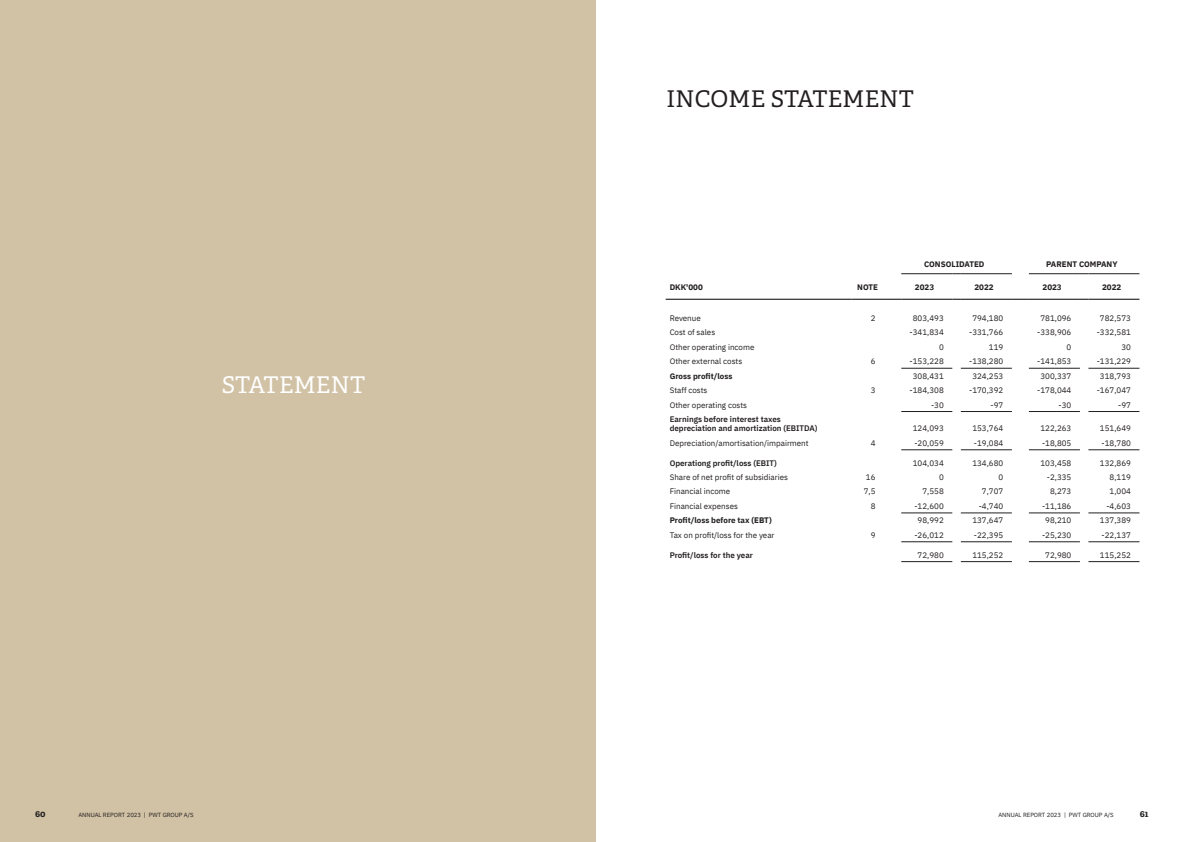
<style>
.page{position:relative;width:1191px;height:842px;background:#fff}
.page>*{position:absolute;margin:0;border:0;box-sizing:border-box;transform-origin:0 0}
.t1{font:23px "Adelle";letter-spacing:.01em;color:#231f20}
.t2{font:23px "Adelle";letter-spacing:.01em;color:#fff}
.t3{font:700 9px "Adelle";color:#231f20}
.t4{font:8px "IBM Plex Sans";color:#231f20}
.t5{font:600 8px/9.6px "IBM Plex Sans";color:#231f20}
.t6{font:700 8px "IBM Plex Sans";color:#231f20}
.t7{font:6px "IBM Plex Sans";color:#231f20}
</style>
<div class="page">
<div style="left:0;top:0;width:595px;height:842px;background:#d1c2a5"></div>
<svg style="left:901px;top:367px;width:238px;height:175px"></svg>
<svg style="left:901px;top:397px;width:238px;height:87px"></svg>
<hr style="left:901px;top:273px;width:51px;height:1px;background:#231f20">
<hr style="left:960px;top:273px;width:51px;height:1px;background:#231f20">
<hr style="left:1029px;top:273px;width:51px;height:1px;background:#231f20">
<hr style="left:1088px;top:273px;width:51px;height:1px;background:#231f20">
<hr style="left:665px;top:299px;width:186px;height:1px;background:#010101">
<hr style="left:851px;top:299px;width:33px;height:1px;background:#010101">
<svg style="left:884px;top:299px;width:17px;height:1px"></svg>
<hr style="left:901px;top:299px;width:51px;height:1px;background:#010101">
<hr style="left:960px;top:299px;width:51px;height:1px;background:#010101">
<svg style="left:1011px;top:299px;width:18px;height:1px"></svg>
<hr style="left:1029px;top:299px;width:51px;height:1px;background:#010101">
<hr style="left:1088px;top:299px;width:51px;height:1px;background:#010101">
<hr style="left:901px;top:368px;width:51px;height:1px;background:#231f20">
<hr style="left:960px;top:368px;width:51px;height:1px;background:#231f20">
<hr style="left:1029px;top:368px;width:51px;height:1px;background:#231f20">
<hr style="left:1088px;top:368px;width:51px;height:1px;background:#231f20">
<hr style="left:901px;top:449px;width:51px;height:1px;background:#231f20">
<hr style="left:960px;top:449px;width:51px;height:1px;background:#231f20">
<hr style="left:1029px;top:449px;width:51px;height:1px;background:#231f20">
<hr style="left:1088px;top:449px;width:51px;height:1px;background:#231f20">
<hr style="left:901px;top:513px;width:51px;height:1px;background:#231f20">
<hr style="left:960px;top:513px;width:51px;height:1px;background:#231f20">
<hr style="left:1029px;top:513px;width:51px;height:1px;background:#231f20">
<hr style="left:1088px;top:513px;width:51px;height:1px;background:#231f20">
<hr style="left:901px;top:541px;width:51px;height:1px;background:#231f20">
<hr style="left:960px;top:541px;width:51px;height:1px;background:#231f20">
<hr style="left:1029px;top:541px;width:51px;height:1px;background:#231f20">
<hr style="left:1088px;top:541px;width:51px;height:1px;background:#231f20">
<hr style="left:901px;top:411px;width:51px;height:1px;background:#231f20">
<hr style="left:960px;top:411px;width:51px;height:1px;background:#231f20">
<hr style="left:1029px;top:411px;width:51px;height:1px;background:#231f20">
<hr style="left:1088px;top:411px;width:51px;height:1px;background:#231f20">
<hr style="left:901px;top:561px;width:51px;height:1px;background:#231f20">
<hr style="left:960px;top:561px;width:51px;height:1px;background:#231f20">
<hr style="left:1029px;top:561px;width:51px;height:1px;background:#231f20">
<hr style="left:1088px;top:561px;width:51px;height:1px;background:#231f20">
<h1 class="t2" style="left:222px;top:371px;width:145px">STATEMENT</h1>
<h1 class="t1" style="left:666px;top:85px;width:249px">INCOME STATEMENT</h1>
<p class="t6" style="left:924px;top:258px;width:62px">CONSOLIDATED</p>
<p class="t6" style="left:1046px;top:258px;width:73px">PARENT COMPANY</p>
<p class="t6" style="left:669px;top:280px;width:35px">DKK'000</p>
<p class="t6" style="left:857px;top:280px;width:22px">NOTE</p>
<p class="t6" style="left:915px;top:280px;width:21px">2023</p>
<p class="t6" style="left:974px;top:280px;width:21px">2022</p>
<p class="t6" style="left:1042px;top:280px;width:21px">2023</p>
<p class="t6" style="left:1102px;top:280px;width:21px">2022</p>
<p class="t4" style="left:669px;top:312px;width:33px">Revenue</p>
<p class="t4" style="left:870px;top:312px;width:6px">2</p>
<p class="t4" style="left:912px;top:312px;width:32px">803,493</p>
<p class="t4" style="left:972px;top:312px;width:32px">794,180</p>
<p class="t4" style="left:1040px;top:312px;width:32px">781,096</p>
<p class="t4" style="left:1100px;top:312px;width:32px">782,573</p>
<p class="t4" style="left:669px;top:326px;width:47px">Cost of sales</p>
<p class="t4" style="left:909px;top:326px;width:36px">-341,834</p>
<p class="t4" style="left:969px;top:326px;width:36px">-331,766</p>
<p class="t4" style="left:1037px;top:326px;width:36px">-338,906</p>
<p class="t4" style="left:1096px;top:326px;width:36px">-332,581</p>
<p class="t4" style="left:669px;top:341px;width:86px">Other operating income</p>
<p class="t4" style="left:939px;top:341px;width:6px">0</p>
<p class="t4" style="left:989px;top:341px;width:16px">119</p>
<p class="t4" style="left:1066px;top:341px;width:6px">0</p>
<p class="t4" style="left:1121px;top:341px;width:11px">30</p>
<p class="t4" style="left:669px;top:355px;width:74px">Other external costs</p>
<p class="t4" style="left:870px;top:355px;width:6px">6</p>
<p class="t4" style="left:909px;top:355px;width:36px">-153,228</p>
<p class="t4" style="left:969px;top:355px;width:36px">-138,280</p>
<p class="t4" style="left:1037px;top:355px;width:36px">-141,853</p>
<p class="t4" style="left:1096px;top:355px;width:36px">-131,229</p>
<p class="t6" style="left:669px;top:369px;width:64px">Gross profit/loss</p>
<p class="t4" style="left:912px;top:370px;width:32px">308,431</p>
<p class="t4" style="left:972px;top:370px;width:32px">324,253</p>
<p class="t4" style="left:1040px;top:370px;width:32px">300,337</p>
<p class="t4" style="left:1100px;top:370px;width:32px">318,793</p>
<p class="t4" style="left:669px;top:384px;width:39px">Staff costs</p>
<p class="t4" style="left:870px;top:384px;width:6px">3</p>
<p class="t4" style="left:909px;top:384px;width:36px">-184,308</p>
<p class="t4" style="left:969px;top:384px;width:36px">-170,392</p>
<p class="t4" style="left:1037px;top:384px;width:36px">-178,044</p>
<p class="t4" style="left:1096px;top:384px;width:36px">-167,047</p>
<p class="t4" style="left:669px;top:399px;width:79px">Other operating costs</p>
<p class="t4" style="left:931px;top:399px;width:14px">-30</p>
<p class="t4" style="left:990px;top:399px;width:14px">-97</p>
<p class="t4" style="left:1058px;top:399px;width:14px">-30</p>
<p class="t4" style="left:1118px;top:399px;width:14px">-97</p>
<p class="t5" style="left:669px;top:413px;width:149px">Earnings before interest taxes depreciation and amortization (EBITDA)</p>
<p class="t4" style="left:912px;top:422px;width:32px">124,093</p>
<p class="t4" style="left:972px;top:422px;width:32px">153,764</p>
<p class="t4" style="left:1040px;top:422px;width:32px">122,263</p>
<p class="t4" style="left:1100px;top:422px;width:32px">151,649</p>
<p class="t4" style="left:669px;top:437px;width:140px">Depreciation/amortisation/impairment</p>
<p class="t4" style="left:870px;top:437px;width:6px">4</p>
<p class="t4" style="left:914px;top:437px;width:31px">-20,059</p>
<p class="t4" style="left:974px;top:437px;width:31px">-19,084</p>
<p class="t4" style="left:1042px;top:437px;width:31px">-18,805</p>
<p class="t4" style="left:1101px;top:437px;width:31px">-18,780</p>
<p class="t5" style="left:669px;top:457px;width:109px">Operationg profit/loss (EBIT)</p>
<p class="t4" style="left:912px;top:457px;width:32px">104,034</p>
<p class="t4" style="left:972px;top:457px;width:32px">134,680</p>
<p class="t4" style="left:1040px;top:457px;width:32px">103,458</p>
<p class="t4" style="left:1100px;top:457px;width:32px">132,869</p>
<p class="t4" style="left:669px;top:471px;width:120px">Share of net profit of subsidiaries</p>
<p class="t4" style="left:866px;top:471px;width:11px">16</p>
<p class="t4" style="left:939px;top:471px;width:6px">0</p>
<p class="t4" style="left:998px;top:471px;width:6px">0</p>
<p class="t4" style="left:1046px;top:471px;width:26px">-2,335</p>
<p class="t4" style="left:1109px;top:471px;width:23px">8,119</p>
<p class="t4" style="left:669px;top:485px;width:62px">Financial income</p>
<p class="t4" style="left:863px;top:485px;width:13px">7,5</p>
<p class="t4" style="left:922px;top:485px;width:23px">7,558</p>
<p class="t4" style="left:982px;top:485px;width:23px">7,707</p>
<p class="t4" style="left:1050px;top:485px;width:23px">8,273</p>
<p class="t4" style="left:1109px;top:485px;width:23px">1,004</p>
<p class="t4" style="left:669px;top:500px;width:70px">Financial expenses</p>
<p class="t4" style="left:870px;top:500px;width:6px">8</p>
<p class="t4" style="left:914px;top:500px;width:31px">-12,600</p>
<p class="t4" style="left:978px;top:500px;width:26px">-4,740</p>
<p class="t4" style="left:1042px;top:500px;width:31px">-11,186</p>
<p class="t4" style="left:1106px;top:500px;width:26px">-4,603</p>
<p class="t6" style="left:669px;top:514px;width:104px">Profit/loss before tax (EBT)</p>
<p class="t4" style="left:917px;top:514px;width:28px">98,992</p>
<p class="t4" style="left:972px;top:514px;width:32px">137,647</p>
<p class="t4" style="left:1045px;top:514px;width:28px">98,210</p>
<p class="t4" style="left:1100px;top:514px;width:32px">137,389</p>
<p class="t4" style="left:669px;top:529px;width:106px">Tax on profit/loss for the year</p>
<p class="t4" style="left:870px;top:529px;width:6px">9</p>
<p class="t4" style="left:914px;top:529px;width:31px">-26,012</p>
<p class="t4" style="left:974px;top:529px;width:31px">-22,395</p>
<p class="t4" style="left:1042px;top:529px;width:31px">-25,230</p>
<p class="t4" style="left:1101px;top:529px;width:31px">-22,137</p>
<p class="t5" style="left:669px;top:549px;width:85px">Profit/loss for the year</p>
<p class="t4" style="left:917px;top:549px;width:28px">72,980</p>
<p class="t4" style="left:972px;top:549px;width:32px">115,252</p>
<p class="t4" style="left:1045px;top:549px;width:28px">72,980</p>
<p class="t4" style="left:1100px;top:549px;width:32px">115,252</p>
<p class="t3" style="left:35px;top:808px;width:12px">60</p>
<p class="t7" style="left:78px;top:810px;width:117px">ANNUAL REPORT 2023 | PWT GROUP A/S</p>
<p class="t7" style="left:998px;top:810px;width:117px">ANNUAL REPORT 2023 | PWT GROUP A/S</p>
<p class="t3" style="left:1139px;top:808px;width:10px">61</p>
</div>
